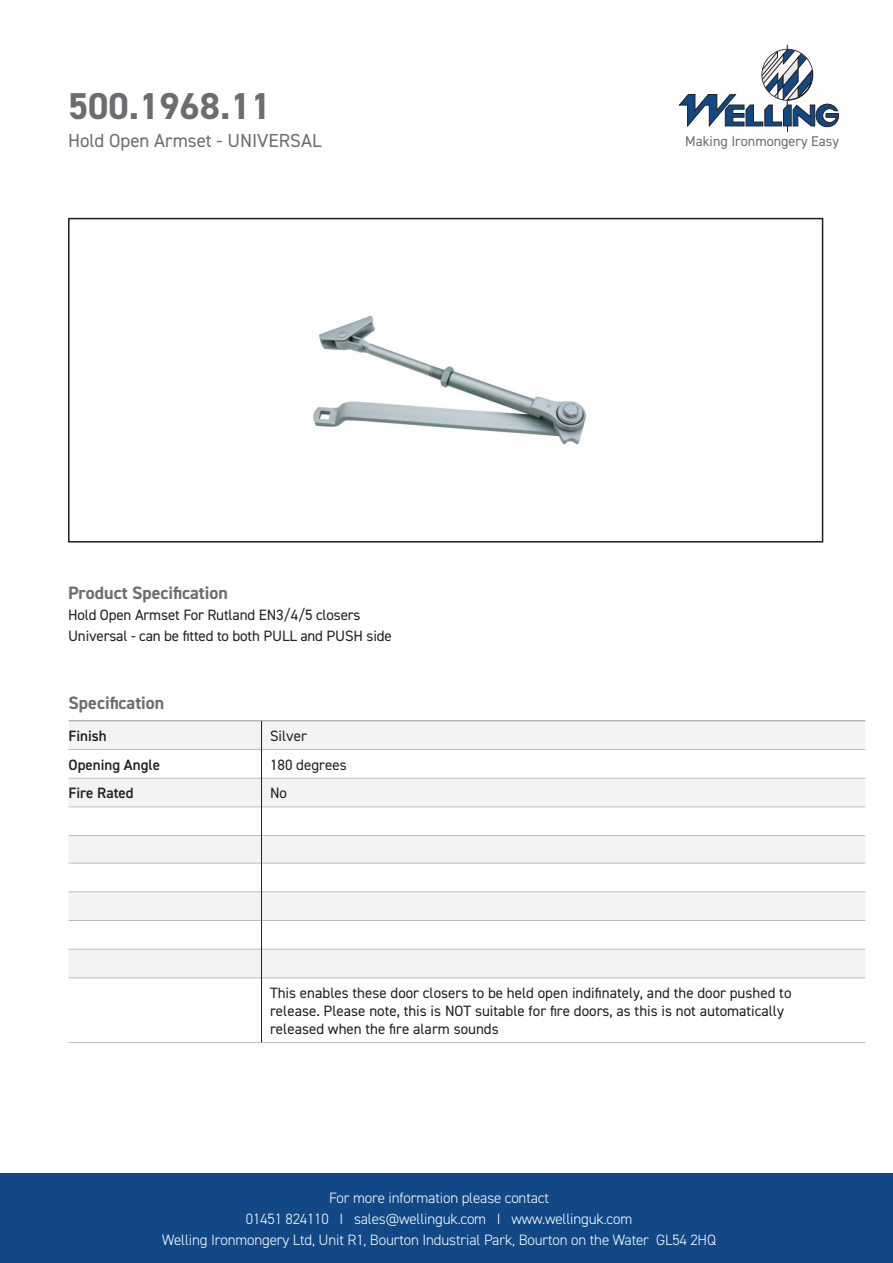
<style>
.page{position:relative;width:893px;height:1263px;background:#fff}
.page>*{position:absolute;margin:0;border:0;box-sizing:border-box;transform-origin:0 0}
.t1{font:700 37.5px "DIN2014";color:#6c6d70}
.t2{font:18.9px "DIN2014";color:#6c6d70}
.t3{font:700 18px "DIN2014";color:#6c6d70}
.t4{font:15px/18px "DIN2014";color:#231f20}
.t5{font:300 15px/21px "DIN2014";letter-spacing:-.01em;color:#fff;text-align:center}
.t6{font:600 15px "DIN2014";color:#231f20}
.t7{font:14.1px "DIN2014";color:#6c6d70}
</style>
<div class="page">
<div style="left:0;top:1174px;width:893px;height:89px;background:#124885"></div>
<svg style="left:678px;top:45px;width:161px;height:87px"></svg>
<div style="left:68px;top:218px;width:755px;height:324px;border:2px solid #231f20"></div>
<svg style="left:69px;top:721px;width:796px;height:257px;fill:#f2f3f4"></svg>
<hr style="left:69px;top:720px;width:192px;height:1px;background:#939598">
<hr style="left:261px;top:720px;width:604px;height:1px;background:#939598">
<hr style="left:69px;top:749px;width:192px;height:1px;background:#bcbdc0">
<hr style="left:262px;top:749px;width:603px;height:1px;background:#bcbdc0">
<hr style="left:69px;top:778px;width:192px;height:1px;background:#bcbdc0">
<hr style="left:262px;top:778px;width:603px;height:1px;background:#bcbdc0">
<hr style="left:69px;top:807px;width:192px;height:1px;background:#bcbdc0">
<hr style="left:262px;top:807px;width:603px;height:1px;background:#bcbdc0">
<hr style="left:69px;top:835px;width:192px;height:1px;background:#bcbdc0">
<hr style="left:262px;top:835px;width:603px;height:1px;background:#bcbdc0">
<hr style="left:69px;top:863px;width:192px;height:1px;background:#bcbdc0">
<hr style="left:262px;top:863px;width:603px;height:1px;background:#bcbdc0">
<hr style="left:69px;top:891px;width:192px;height:1px;background:#bcbdc0">
<hr style="left:262px;top:891px;width:603px;height:1px;background:#bcbdc0">
<hr style="left:69px;top:920px;width:192px;height:1px;background:#bcbdc0">
<hr style="left:262px;top:920px;width:603px;height:1px;background:#bcbdc0">
<hr style="left:69px;top:949px;width:192px;height:1px;background:#bcbdc0">
<hr style="left:262px;top:949px;width:603px;height:1px;background:#bcbdc0">
<hr style="left:69px;top:978px;width:192px;height:1px;background:#bcbdc0">
<hr style="left:262px;top:978px;width:603px;height:1px;background:#bcbdc0">
<hr style="left:69px;top:1042px;width:192px;height:1px;background:#bcbdc0">
<hr style="left:261px;top:1042px;width:604px;height:1px;background:#bcbdc0">
<svg style="left:261px;top:721px;width:1px;height:257px"></svg>
<hr style="left:261px;top:978px;width:1px;height:64px;background:#231f20">
<img style="left:313px;top:315px;width:273px;height:130px">
<p class="t1" style="left:68px;top:81px;width:204px">500.1968.11</p>
<p class="t2" style="left:68px;top:128px;width:255px">Hold Open Armset - UNIVERSAL</p>
<p class="t3" style="left:68px;top:581px;width:161px">Product Specification</p>
<p class="t4" style="left:68px;top:606px;width:294px">Hold Open Armset For Rutland EN3/4/5 closers</p>
<p class="t4" style="left:68px;top:627px;width:325px">Universal - can be fitted to both PULL and PUSH side</p>
<p class="t3" style="left:69px;top:691px;width:97px">Specification</p>
<p class="t6" style="left:69px;top:726px;width:40px">Finish</p>
<p class="t4" style="left:270px;top:726px;width:39px">Silver</p>
<p class="t6" style="left:69px;top:754px;width:93px">Opening Angle</p>
<p class="t4" style="left:270px;top:755px;width:78px">180 degrees</p>
<p class="t6" style="left:69px;top:783px;width:67px">Fire Rated</p>
<p class="t4" style="left:270px;top:784px;width:19px">No</p>
<p class="t7" style="left:685px;top:132px;width:155px">Making Ironmongery Easy</p>
<p class="t4" style="left:270px;top:984px;width:523px">This enables these door closers to be held open indifinately, and the door pushed to release. Please note, this is NOT suitable for fire doors, as this is not automatically released when the fire alarm sounds</p>
<p class="t5" style="left:162px;top:1187px;width:555px">For more information please contact<br>01451 824110 I sales@wellinguk.com I www.wellinguk.com<br>Welling Ironmongery Ltd, Unit R1, Bourton Industrial Park, Bourton on the Water GL54 2HQ</p>
</div>
